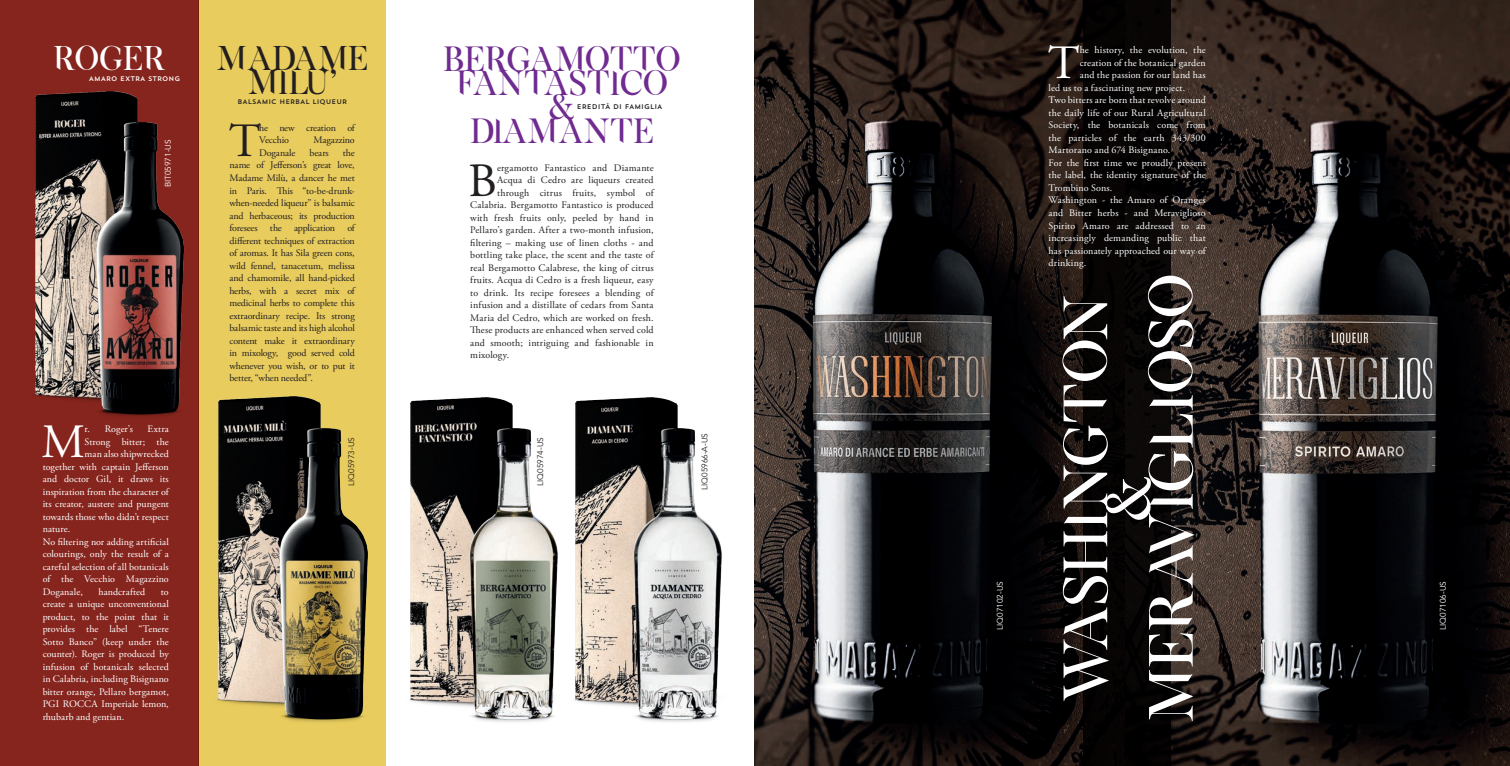
<style>
.page{position:relative;width:1510px;height:766px;background:#fff}
.page>*{position:absolute;margin:0;border:0;box-sizing:border-box;transform-origin:0 0}
.t1{font:59.62px/42.8px "Exodus Display Sa";color:#fff;text-align:center}
.t2{font:47.75px "Adobe Garamond Pro";color:#231f20}
.t3{font:47.75px "Adobe Garamond Pro";color:#fff}
.t4{font:33.5px/24px "Exodus Display Sa";color:#702b91;text-align:center}
.t5{font:32.88px/23.5px "Exodus Display Sa";color:#231f20;text-align:center}
.t6{font:32.88px "Exodus Display Sa";color:#fff}
.t7{font:10px/12.5px "Adobe Garamond Pro";letter-spacing:.01em;color:#fff;text-align:justify}
.t8{font:10px/12.5px "Adobe Garamond Pro";letter-spacing:.015em;color:#231f20;text-align:justify}
.t9{font:10px/12.5px "Adobe Garamond Pro";letter-spacing:-.02em;color:#231f20}
.t10{font:10px "Adobe Garamond Pro";letter-spacing:-.005em;color:#231f20}
.t11{font:10px "Adobe Garamond Pro";letter-spacing:-.015em;color:#231f20}
.t12{font:8.25px "Avenir";color:#231f20}
.t13{font:8.25px "Avenir";color:#fff}
.t14{font:6.75px "Trend Sans One";color:#231f20}
.t15{font:6.62px "Trend Sans One";color:#231f20}
.t16{font:6.62px "Trend Sans One";color:#fff}
</style>
<div class="page">
<img style="left:410px;top:397px;width:103px;height:310px">
<img style="left:466px;top:428px;width:92px;height:294px">
<img style="left:575px;top:397px;width:103px;height:309px">
<img style="left:629px;top:428px;width:93px;height:294px">
<div style="left:198px;top:0;width:188px;height:765px;background:#e8cc5e"></div>
<div style="left:0;top:0;width:198px;height:765px;background:#86251e"></div>
<img style="left:35px;top:92px;width:118px;height:309px">
<img style="left:92px;top:123px;width:93px;height:293px">
<img style="left:218px;top:397px;width:103px;height:310px">
<img style="left:275px;top:428px;width:93px;height:294px">
<img style="left:755px;top:0;width:328px;height:765px">
<img style="left:1170px;top:0;width:339px;height:765px">
<div style="left:1083px;top:0;width:87px;height:765px;background:#060403"></div>
<h3 class="t6" style="left:53px;top:39px;width:114px">ROGER</h3>
<p class="t16" style="left:89px;top:74px;width:93px">AMARO EXTRA STRONG</p>
<p class="t13" style="left:163px;top:187px;width:49px;rotate:-90deg">BIT05971-US</p>
<h2 class="t3" style="left:42px;top:413px;width:45px">M</h2>
<p class="t7" style="left:85px;top:423px;width:50px">r. Roger’s</p>
<p class="t7" style="left:148px;top:423px;width:23px">Extra</p>
<p class="t7" style="left:85px;top:435px;width:86px">Strong bitter; the</p>
<p class="t7" style="left:85px;top:448px;width:86px">man also shipwrecked</p>
<p class="t7" style="left:43px;top:460px;width:128px">together with captain Jefferson</p>
<p class="t7" style="left:43px;top:473px;width:128px">and doctor Gil, it draws its</p>
<p class="t7" style="left:43px;top:485px;width:128px">inspiration from the character of</p>
<p class="t7" style="left:43px;top:498px;width:128px">its creator, austere and pungent</p>
<p class="t7" style="left:43px;top:510px;width:128px">towards those who didn’t respect</p>
<p class="t7" style="left:43px;top:523px;width:29px">nature.</p>
<p class="t7" style="left:43px;top:535px;width:128px">No filtering nor adding artificial</p>
<p class="t7" style="left:43px;top:548px;width:128px">colourings, only the result of a</p>
<p class="t7" style="left:43px;top:560px;width:128px">careful selection of all botanicals</p>
<p class="t7" style="left:43px;top:573px;width:128px">of the Vecchio Magazzino</p>
<p class="t7" style="left:43px;top:585px;width:42px">Doganale,</p>
<p class="t7" style="left:98px;top:585px;width:48px">handcrafted</p>
<p class="t7" style="left:43px;top:585px;width:128px;text-indent:118px">to create a unique unconventional product, to the point that it provides the label “Tenere Sotto Banco” (keep under the counter). Roger is produced by infusion of botanicals selected in Calabria, including Bisignano bitter orange, Pellaro bergamot, PGI ROCCA Imperiale lemon, rhubarb and gentian.</p>
<h3 class="t5" style="left:217px;top:46px;width:153px">MADAME<br>MILU’</h3>
<p class="t15" style="left:237px;top:97px;width:111px">BALSAMIC HERBAL LIQUEUR</p>
<h2 class="t2" style="left:229px;top:112px;width:33px">T</h2>
<p class="t9" style="left:259px;top:122px;width:97px">he new creation of<br>Vecchio</p>
<p class="t10" style="left:313px;top:134px;width:43px">Magazzino</p>
<p class="t8" style="left:229px;top:147px;width:127px;text-indent:113px">the name of Jefferson’s great love, Madame Milù, a dancer he met in Paris. This “to-be-drunk&shy;when-needed liqueur” is balsamic and herbaceous; its production foresees the application of different techniques of extraction of aromas. It has Sila green cons, wild fennel, tanacetum, melissa and chamomile, all hand-picked herbs, with a secret mix of medicinal herbs to complete this extraordinary recipe. Its strong balsamic taste and its high alcohol content make it extraordinary in mixology, good served cold whenever you wish, or to put it better, “when needed”.</p>
<p class="t11" style="left:259px;top:147px;width:38px">Doganale</p>
<p class="t8" style="left:309px;top:147px;width:21px">bears</p>
<h3 class="t4" style="left:443px;top:46px;width:239px">BERGAMOTTO<br>FANTASTICO &amp;<br>DIAMANTE</h3>
<p class="t14" style="left:577px;top:102px;width:87px">EREDITÀ DI FAMIGLIA</p>
<h2 class="t2" style="left:468px;top:152px;width:30px">B</h2>
<p class="t8" style="left:497px;top:161px;width:158px">ergamotto Fantastico and Diamante</p>
<p class="t8" style="left:497px;top:174px;width:158px">Acqua di Cedro are liqueurs created</p>
<p class="t8" style="left:497px;top:186px;width:158px">through citrus fruits, symbol of</p>
<p class="t8" style="left:470px;top:199px;width:185px">Calabria. Bergamotto Fantastico is produced</p>
<p class="t8" style="left:470px;top:211px;width:185px">with fresh fruits only, peeled by hand in</p>
<p class="t8" style="left:470px;top:224px;width:185px">Pellaro’s garden. After a two-month infusion,</p>
<p class="t8" style="left:470px;top:236px;width:185px">filtering – making use of linen cloths - and</p>
<p class="t8" style="left:470px;top:249px;width:185px">bottling take place, the scent and the taste of</p>
<p class="t8" style="left:470px;top:261px;width:185px">real Bergamotto Calabrese, the king of citrus</p>
<p class="t8" style="left:470px;top:274px;width:185px">fruits. Acqua di Cedro is a fresh liqueur, easy</p>
<p class="t8" style="left:470px;top:286px;width:185px">to drink. Its recipe foresees a blending of</p>
<p class="t8" style="left:470px;top:299px;width:185px">infusion and a distillate of cedars from Santa</p>
<p class="t8" style="left:470px;top:311px;width:185px">Maria del Cedro, which are worked on fresh.</p>
<p class="t8" style="left:470px;top:324px;width:185px">These products are enhanced when served cold</p>
<p class="t8" style="left:470px;top:336px;width:185px">and smooth; intriguing and fashionable in</p>
<p class="t8" style="left:470px;top:349px;width:41px">mixology.</p>
<p class="t12" style="left:346px;top:485px;width:50px;rotate:-90deg">LIQ05973-US</p>
<p class="t12" style="left:535px;top:485px;width:50px;rotate:-90deg">LIQ05974-US</p>
<p class="t12" style="left:700px;top:490px;width:59px;rotate:-90deg">LIQ05966-A-US</p>
<h2 class="t3" style="left:1048px;top:35px;width:33px">T</h2>
<p class="t7" style="left:1079px;top:44px;width:128px">he history, the evolution, the</p>
<p class="t7" style="left:1079px;top:57px;width:128px">creation of the botanical garden</p>
<p class="t7" style="left:1079px;top:69px;width:128px">and the passion for our land has</p>
<p class="t7" style="left:1048px;top:82px;width:138px">led us to a fascinating new project.</p>
<p class="t7" style="left:1048px;top:94px;width:159px">Two bitters are born that revolve around</p>
<p class="t7" style="left:1048px;top:107px;width:159px">the daily life of our Rural Agricultural</p>
<p class="t7" style="left:1048px;top:119px;width:159px">Society, the botanicals come from</p>
<p class="t7" style="left:1048px;top:132px;width:159px">the particles of the earth 343/300</p>
<p class="t7" style="left:1048px;top:144px;width:123px">Martorano and 674 Bisignano.</p>
<p class="t7" style="left:1048px;top:157px;width:159px">For the first time we proudly present</p>
<p class="t7" style="left:1048px;top:169px;width:159px">the label, the identity signature of the</p>
<p class="t7" style="left:1048px;top:182px;width:65px">Trombino Sons.</p>
<p class="t7" style="left:1048px;top:194px;width:159px">Washington - the Amaro of Oranges</p>
<p class="t7" style="left:1048px;top:207px;width:159px">and Bitter herbs - and Meraviglioso</p>
<p class="t7" style="left:1048px;top:219px;width:159px">Spirito Amaro are addressed to an</p>
<p class="t7" style="left:1048px;top:232px;width:159px">increasingly demanding public that</p>
<p class="t7" style="left:1048px;top:244px;width:159px">has passionately approached our way of</p>
<p class="t7" style="left:1048px;top:257px;width:39px">drinking.</p>
<h1 class="t1" style="left:1063px;top:722px;width:450px;rotate:-90deg">WASHINGTON &amp;<br>MERAVIGLIOSO</h1>
<p class="t13" style="left:995px;top:629px;width:50px;rotate:-90deg">LIQ07102-US</p>
<p class="t13" style="left:1438px;top:629px;width:50px;rotate:-90deg">LIQ07106-US</p>
</div>
